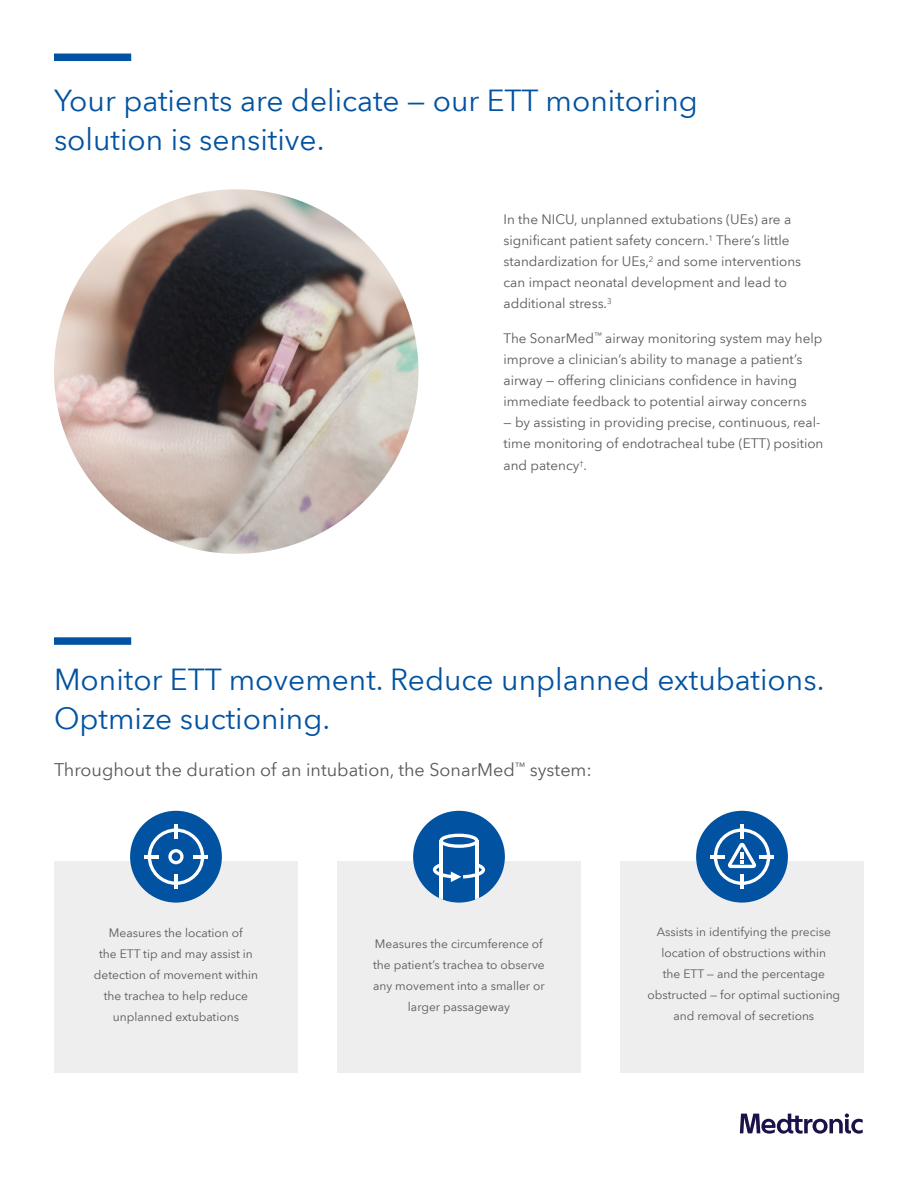
<style>
.page{position:relative;width:918px;height:1188px;background:#fff}
.page>*{position:absolute;margin:0;border:0;box-sizing:border-box;transform-origin:0 0}
.H2{font:30px/39px "Avenir Next World";color:#0152a1}
.H3{font:18px "Avenir Next World";color:#57585a}
.Body{font:13.5px/21px "Avenir Next World";color:#57585a}
.Caption-ctrd{font:12px/21px "Avenir Next World";color:#57585a;text-align:center}
</style>
<div class="page">
<img style="left:54px;top:189px;width:364px;height:365px;border-radius:182px">
<div style="left:54px;top:54px;width:77px;height:7px;background:#0152a1"></div>
<div style="left:54px;top:637px;width:77px;height:8px;background:#0152a1"></div>
<svg style="left:740px;top:1113px;width:123px;height:21px"></svg>
<div style="left:54px;top:861px;width:244px;height:211px;background:#eeeeef"></div>
<div style="left:337px;top:861px;width:244px;height:211px;background:#eeeeef"></div>
<div style="left:620px;top:861px;width:244px;height:211px;background:#eeeeef"></div>
<div style="left:130px;top:811px;width:92px;height:92px;background:#0152a1;border-radius:50%"></div>
<div style="left:413px;top:811px;width:92px;height:92px;background:#0152a1;border-radius:50%"></div>
<hr style="left:439px;top:841px;width:4px;height:59px;background:#fff">
<hr style="left:475px;top:841px;width:4px;height:59px;background:#fff">
<svg style="left:439px;top:834px;width:40px;height:14px"></svg>
<svg style="left:433px;top:863px;width:52px;height:19px"></svg>
<hr style="left:174px;top:874px;width:4px;height:15px;background:#fff">
<hr style="left:193px;top:855px;width:15px;height:3px;background:#fff">
<hr style="left:144px;top:855px;width:14px;height:3px;background:#fff">
<svg style="left:148px;top:828px;width:56px;height:57px"></svg>
<hr style="left:174px;top:825px;width:4px;height:14px;background:#fff">
<div style="left:696px;top:811px;width:92px;height:92px;background:#0152a1;border-radius:50%"></div>
<hr style="left:740px;top:874px;width:4px;height:15px;background:#fff">
<hr style="left:760px;top:855px;width:14px;height:3px;background:#fff">
<hr style="left:710px;top:855px;width:15px;height:3px;background:#fff">
<hr style="left:740px;top:825px;width:4px;height:14px;background:#fff">
<svg style="left:714px;top:828px;width:56px;height:57px"></svg>
<p class="H2" style="left:54px;top:82px;width:645px">Your patients are delicate — our ETT monitoring solution is sensitive.</p>
<p class="Body" style="left:504px;top:209px;width:299px">In the NICU, unplanned extubations (UEs) are a significant patient safety concern.<sup>1</sup> There’s little standardization for UEs,<sup>2</sup> and some interventions can impact neonatal development and lead to additional stress.<sup>3</sup></p>
<p class="Body" style="left:504px;top:328px;width:321px">The SonarMed<sup>™</sup> airway monitoring system may help improve a clinician’s ability to manage a patient’s airway ― offering clinicians confidence in having immediate feedback to potential airway concerns<br>― by assisting in providing precise, continuous, real&shy;time monitoring of endotracheal tube (ETT) position</p>
<p class="Body" style="left:504px;top:455px;width:85px">and patency<sup>†</sup>.</p>
<p class="H2" style="left:54px;top:661px;width:772px">Monitor ETT movement. Reduce unplanned extubations.<br>Optmize suctioning.</p>
<p class="H3" style="left:54px;top:755px;width:539px">Throughout the duration of an intubation, the SonarMed<sup>™</sup> system:</p>
<p class="Caption-ctrd" style="left:94px;top:923px;width:166px">Measures the location of<br>the ETT tip and may assist in detection of movement within the trachea to help reduce unplanned extubations</p>
<p class="Caption-ctrd" style="left:647px;top:921px;width:194px">Assists in identifying the precise location of obstructions within<br>the ETT — and the percentage obstructed — for optimal suctioning and removal of secretions</p>
<p class="Caption-ctrd" style="left:373px;top:933px;width:173px">Measures the circumference of the patient’s trachea to observe any movement into a smaller or larger passageway</p>
</div>
